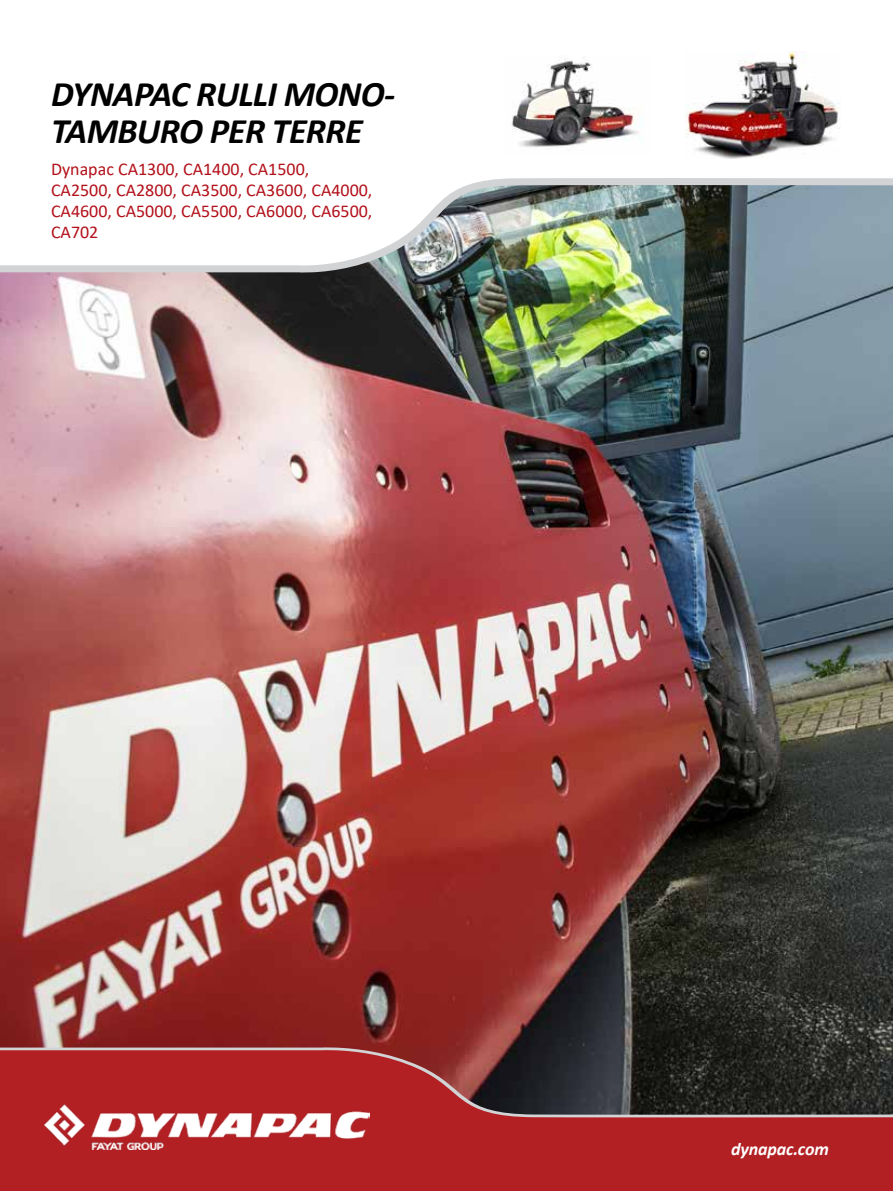
<style>
.page{position:relative;width:893px;height:1191px;background:#fff}
.page>*{position:absolute;margin:0;border:0;box-sizing:border-box;transform-origin:0 0}
.t1{font:italic 700 36px/37.5px "Calibri";letter-spacing:-.02em;color:#000}
.t2{font:18px/21px "Calibri";color:#b3111a}
.t3{font:italic 700 18px "Calibri";letter-spacing:-.01em;color:#fff}
</style>
<div class="page">
<img style="left:0;top:272px;width:893px;height:774px">
<img style="left:0;top:103px;width:893px;height:169px">
<svg style="left:0;top:1046px;width:893px;height:145px"></svg>
<img style="left:45px;top:1102px;width:325px;height:48px">
<img style="left:504px;top:57px;width:147px;height:96px">
<img style="left:685px;top:51px;width:155px;height:107px">
<h1 class="t1" style="left:51px;top:74px;width:346px">DYNAPAC RULLI MONO-<br>TAMBURO PER TERRE</h1>
<p class="t2" style="left:51px;top:158px;width:323px">Dynapac CA1300, CA1400, CA1500,<br>CA2500, CA2800, CA3500, CA3600, CA4000,<br>CA4600, CA5000, CA5500, CA6000, CA6500,<br>CA702</p>
<p class="t3" style="left:731px;top:1136px;width:99px">dynapac.com</p>
</div>
